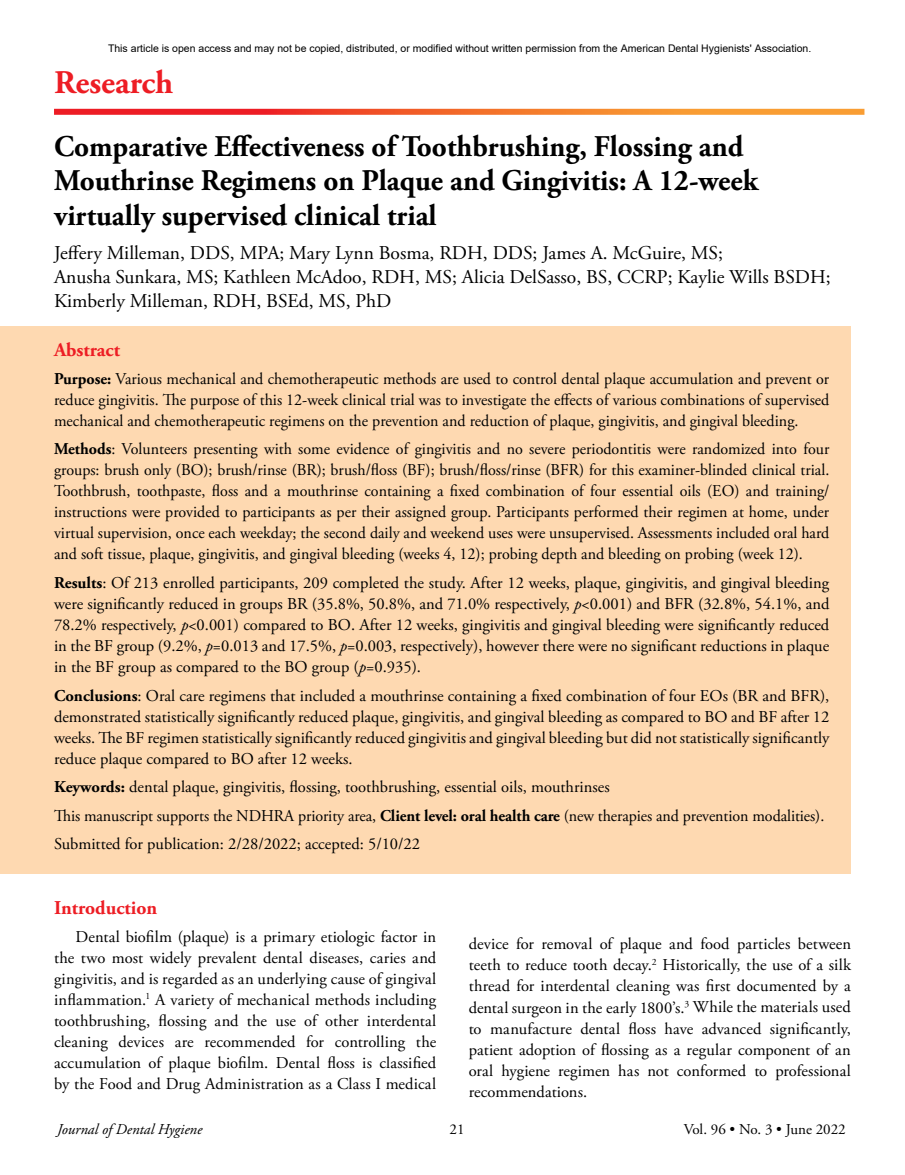
<style>
.page{position:relative;width:905px;height:1175px;background:#fff}
.page>*{position:absolute;margin:0;border:0;box-sizing:border-box;transform-origin:0 0}
.t1{font:700 33px "Adobe Garamond Pro";color:#ed1d24}
.t2{font:700 30px/34.5px "Adobe Garamond Pro";color:#000}
.t3{font:19.5px/24px "Adobe Garamond Pro";color:#000}
.t4{font:700 19.5px "Adobe Garamond Pro";color:#ed1d24}
.t5{font:16.5px/21px "Adobe Garamond Pro";color:#000;text-align:justify}
.t6{font:italic 15px "Adobe Garamond Pro";color:#000}
.t7{font:15px "Adobe Garamond Pro";color:#000}
.t8{font:10.5px "Arial";color:#000}
.s1{font-weight:700}
.s2{font-style:italic}
</style>
<div class="page">
<div style="left:0;top:326px;width:850px;height:547px;background:#fed9b1"></div>
<svg style="left:54px;top:109px;width:810px;height:6px;background:#f26531"></svg>
<p class="t8" style="left:108px;top:41px;width:704px">This article is open access and may not be copied, distributed, or modified without written permission from the American Dental Hygienists' Association.</p>
<h1 class="t1" style="left:54px;top:63px;width:121px">Research</h1>
<h2 class="t2" style="left:54px;top:129px;width:705px">Comparative Effectiveness of Toothbrushing, Flossing and<br>Mouthrinse Regimens on Plaque and Gingivitis: A 12-week virtually supervised clinical trial</h2>
<p class="t3" style="left:54px;top:242px;width:778px">Jeffery Milleman, DDS, MPA; Mary Lynn Bosma, RDH, DDS; James A. McGuire, MS;<br>Anusha Sunkara, MS; Kathleen McAdoo, RDH, MS; Alicia DelSasso, BS, CCRP; Kaylie Wills BSDH;<br>Kimberly Milleman, RDH, BSEd, MS, PhD</p>
<p class="t4" style="left:54px;top:339px;width:67px">Abstract</p>
<p class="t5" style="left:54px;top:368px;width:776px"><span class="s1">Purpose:</span> Various mechanical and chemotherapeutic methods are used to control dental plaque accumulation and prevent or reduce gingivitis. The purpose of this 12-week clinical trial was to investigate the effects of various combinations of supervised mechanical and chemotherapeutic regimens on the prevention and reduction of plaque, gingivitis, and gingival bleeding.</p>
<p class="t5" style="left:54px;top:439px;width:777px"><span class="s1">Methods</span>: Volunteers presenting with some evidence of gingivitis and no severe periodontitis were randomized into four groups: brush only (BO); brush/rinse (BR); brush/floss (BF); brush/floss/rinse (BFR) for this examiner-blinded clinical trial.<br>Toothbrush, toothpaste, floss and a mouthrinse containing a fixed combination of four essential oils (EO) and training/ instructions were provided to participants as per their assigned group. Participants performed their regimen at home, under virtual supervision, once each weekday; the second daily and weekend uses were unsupervised. Assessments included oral hard and soft tissue, plaque, gingivitis, and gingival bleeding (weeks 4, 12); probing depth and bleeding on probing (week 12).</p>
<p class="t5" style="left:54px;top:573px;width:776px"><span class="s1">Results</span>: Of 213 enrolled participants, 209 completed the study. After 12 weeks, plaque, gingivitis, and gingival bleeding were significantly reduced in groups BR (35.8%, 50.8%, and 71.0% respectively, <span class="s2">p</span>&lt;0.001) and BFR (32.8%, 54.1%, and 78.2% respectively, <span class="s2">p</span>&lt;0.001) compared to BO. After 12 weeks, gingivitis and gingival bleeding were significantly reduced in the BF group (9.2%, <span class="s2">p</span>=0.013 and 17.5%, <span class="s2">p</span>=0.003, respectively), however there were no significant reductions in plaque in the BF group as compared to the BO group (<span class="s2">p</span>=0.935).</p>
<p class="t5" style="left:54px;top:685px;width:776px"><span class="s1">Conclusions</span>: Oral care regimens that included a mouthrinse containing a fixed combination of four EOs (BR and BFR), demonstrated statistically significantly reduced plaque, gingivitis, and gingival bleeding as compared to BO and BF after 12 weeks. The BF regimen statistically significantly reduced gingivitis and gingival bleeding but did not statistically significantly reduce plaque compared to BO after 12 weeks.</p>
<p class="t5" style="left:54px;top:773px;width:771px;line-height:28.5px;text-align:left"><span class="s1">Keywords:</span> dental plaque, gingivitis, flossing, toothbrushing, essential oils, mouthrinses<br>This manuscript supports the NDHRA priority area, <span class="s1">Client level: oral health care</span> (new therapies and prevention modalities).<br>Submitted for publication: 2/28/2022; accepted: 5/10/22</p>
<p class="t4" style="left:54px;top:896px;width:105px">Introduction</p>
<p class="t5" style="left:54px;top:926px;width:384px;text-indent:22px">Dental biofilm (plaque) is a primary etiologic factor in the two most widely prevalent dental diseases, caries and gingivitis, and is regarded as an underlying cause of gingival inflammation.<sup>1</sup> A variety of mechanical methods including toothbrushing, flossing and the use of other interdental cleaning devices are recommended for controlling the accumulation of plaque biofilm. Dental floss is classified by the Food and Drug Administration as a Class I medical</p>
<p class="t5" style="left:468px;top:934px;width:384px">device for removal of plaque and food particles between teeth to reduce tooth decay.<sup>2</sup> Historically, the use of a silk thread for interdental cleaning was first documented by a dental surgeon in the early 1800’s.<sup>3</sup> While the materials used to manufacture dental floss have advanced significantly, patient adoption of flossing as a regular component of an oral hygiene regimen has not conformed to professional recommendations.</p>
<p class="t6" style="left:57px;top:1120px;width:147px">Journal of Dental Hygiene</p>
<p class="t7" style="left:449px;top:1120px;width:16px">21</p>
<p class="t7" style="left:683px;top:1120px;width:163px">Vol. 96 • No. 3 • June 2022</p>
</div>
